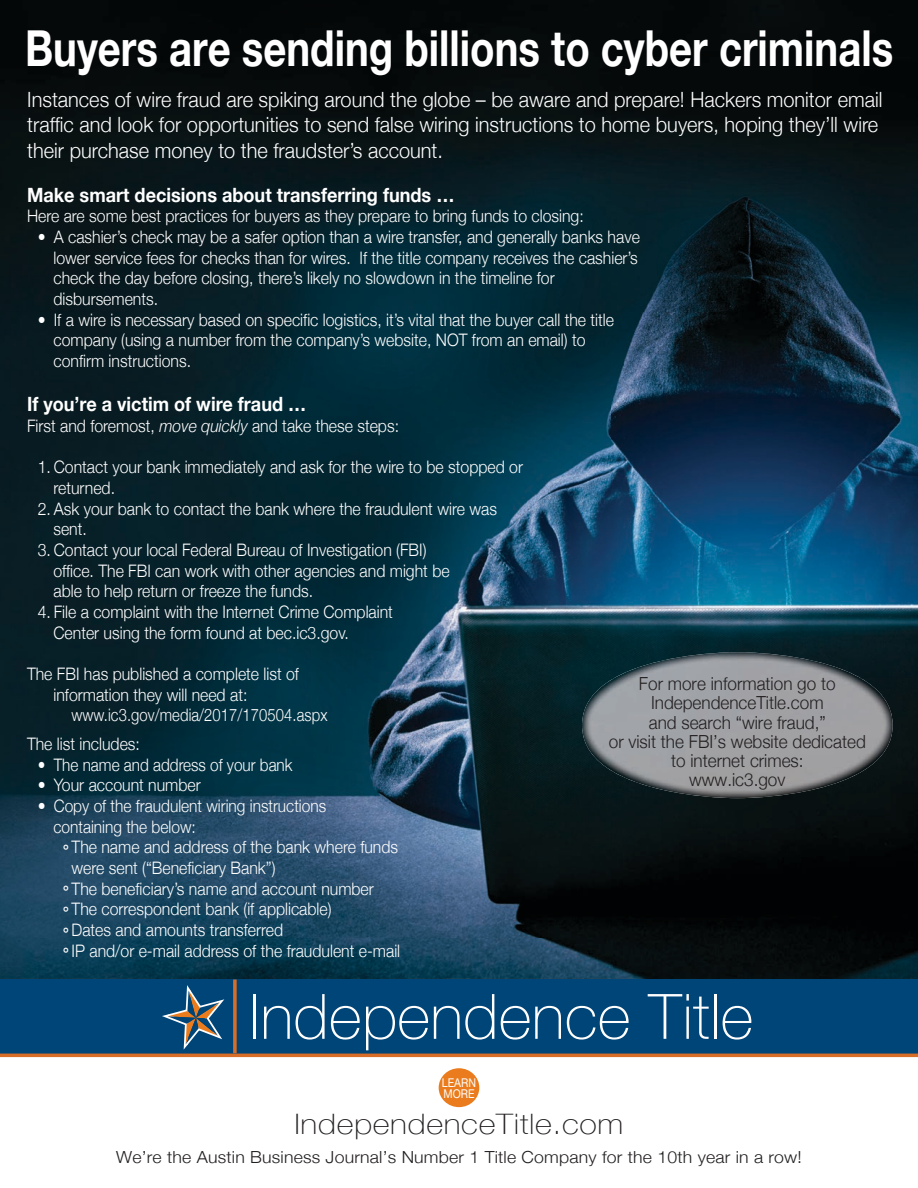
<style>
.page{position:relative;width:918px;height:1188px;background:#fff}
.page>*{position:absolute;margin:0;border:0;box-sizing:border-box;transform-origin:0 0}
.t1{font:100 62.7px "Helvetica Neue";letter-spacing:.005em;color:#fff}
.t2{font:700 49.5px "Helvetica Neue";color:#fff;scale:.81 1}
.t3{font:100 28.2px "Helvetica Neue";letter-spacing:.02em;color:#231f20;scale:1.15 1}
.t4{font:300 21px/25.2px "Helvetica Neue";color:#fff;scale:.95 1}
.t5{font:700 19.65px "Helvetica Neue";color:#fff;scale:.92 1}
.t6{font:300 18px/19.2px "Helvetica Neue";color:#231f20;text-align:center;scale:.95 1}
.t7{font:300 17.25px/20.7px "Helvetica Neue";color:#fff;scale:.92 1}
.t8{font:300 17.25px/28.5px "Helvetica Neue";color:#fff;scale:.86 1}
.t9{font:300 17.25px "Helvetica Neue";color:#fff;scale:.89 1}
.t10{font:300 17.25px "Helvetica Neue";color:#fff;scale:.9 1}
.t11{font:300 16.65px "Helvetica Neue";letter-spacing:.01em;color:#231f20;scale:1.06 1}
.t12{font:12.15px/10.9px "Helvetica Neue";color:#fff;scale:.88 1}
.s1{font-style:italic}
.s2{font-weight:700}
</style>
<div class="page">
<img style="left:0;top:0;width:918px;height:626px">
<img style="left:0;top:626px;width:612px;height:354px">
<img style="left:612px;top:626px;width:306px;height:52px">
<img style="left:612px;top:798px;width:51px;height:182px">
<img style="left:816px;top:678px;width:102px;height:302px">
<img style="left:663px;top:798px;width:153px;height:182px">
<div style="left:439px;top:1068px;width:40px;height:39px;background:#ea7c1d;border-radius:50%"></div>
<div style="left:0;top:980px;width:918px;height:75px;background:#004578"></div>
<svg style="left:162px;top:985px;width:63px;height:64px"></svg>
<svg style="left:233px;top:980px;width:4px;height:73px"></svg>
<hr style="left:0;top:1054px;width:918px;height:3px;background:#d86d27">
<img style="left:582px;top:652px;width:311px;height:146px">
<h2 class="t2" style="left:25px;top:10px;width:1073px">Buyers are sending billions to cyber criminals</h2>
<p class="t4" style="left:27px;top:86px;width:902px">Instances of wire fraud are spiking around the globe – be aware and prepare! Hackers monitor email traffic and look for opportunities to send false wiring instructions to home buyers, hoping they’ll wire their purchase money to the fraudster’s account.</p>
<p class="t5" style="left:27px;top:179px;width:466px">Make smart decisions about transferring funds …</p>
<p class="t7" style="left:27px;top:205px;width:607px">Here are some best practices for buyers as they prepare to bring funds to closing:</p>
<p class="t7" style="left:53px;top:225px;width:639px;text-indent:-16px">• A cashier’s check may be a safer option than a wire transfer, and generally banks have lower service fees for checks than for wires. If the title company receives the cashier’s check the day before closing, there’s likely no slowdown in the timeline for disbursements.</p>
<p class="t7" style="left:53px;top:308px;width:611px;text-indent:-16px">• If a wire is necessary based on specific logistics, it’s vital that the buyer call the title company (using a number from the company’s website, NOT from an email) to confirm instructions.</p>
<p class="t5" style="left:27px;top:389px;width:305px">If you’re a victim of wire fraud …</p>
<p class="t7" style="left:27px;top:414px;width:406px">First and foremost, <span class="s1">move quickly</span> and take these steps:</p>
<p class="t7" style="left:53px;top:456px;width:512px;text-indent:-16px">1. Contact your bank immediately and ask for the wire to be stopped or returned.</p>
<p class="t7" style="left:53px;top:497px;width:484px;text-indent:-16px">2. Ask your bank to contact the bank where the fraudulent wire was sent.</p>
<p class="t7" style="left:53px;top:538px;width:432px;text-indent:-16px">3. Contact your local Federal Bureau of Investigation (FBI) office. The FBI can work with other agencies and might be able to help return or freeze the funds.</p>
<p class="t7" style="left:53px;top:600px;width:371px;text-indent:-16px">4. File a complaint with the Internet Crime Complaint<br>Center using the form found at bec.ic3.gov.</p>
<p class="t7" style="left:53px;top:662px;width:268px;text-indent:-26px">The FBI has published a complete list of information they will need at:</p>
<p class="t8" style="left:27px;top:700px;width:351px;text-indent:45px">www.ic3.gov/media/2017/170504.aspx<br>The list includes:</p>
<p class="t9" style="left:38px;top:751px;width:288px">• The name and address of your bank</p>
<p class="t7" style="left:38px;top:774px;width:179px">• Your account number</p>
<p class="t7" style="left:38px;top:794px;width:315px">• Copy of the fraudulent wiring instructions</p>
<p class="t10" style="left:53px;top:813px;width:160px">containing the below:</p>
<p class="t7" style="left:63px;top:836px;width:366px"><span class="s2">°</span> The name and address of the bank where funds</p>
<p class="t7" style="left:72px;top:856px;width:223px">were sent (“Beneficiary Bank”)</p>
<p class="t7" style="left:63px;top:877px;width:340px"><span class="s2">°</span> The beneficiary’s name and account number</p>
<p class="t7" style="left:63px;top:898px;width:294px"><span class="s2">°</span> The correspondent bank (if applicable)</p>
<p class="t7" style="left:63px;top:918px;width:241px"><span class="s2">°</span> Dates and amounts transferred</p>
<p class="t7" style="left:63px;top:939px;width:368px"><span class="s2">°</span> IP and/or e-mail address of the fraudulent e-mail</p>
<p class="t6" style="left:609px;top:673px;width:272px">For more information go to<br>IndependenceTitle.com<br>and search “wire fraud,”<br>or visit the FBI’s website dedicated to internet crimes:<br>www.ic3.gov</p>
<h1 class="t1" style="left:250px;top:969px;width:505px">Independence Title</h1>
<p class="t12" style="left:442px;top:1077px;width:40px">LEARN<br>MORE</p>
<h3 class="t3" style="left:295px;top:1102px;width:288px">IndependenceTitle.com</h3>
<p class="t11" style="left:116px;top:1143px;width:648px">We’re the Austin Business Journal’s Number 1 Title Company for the 10th year in a row!</p>
</div>
